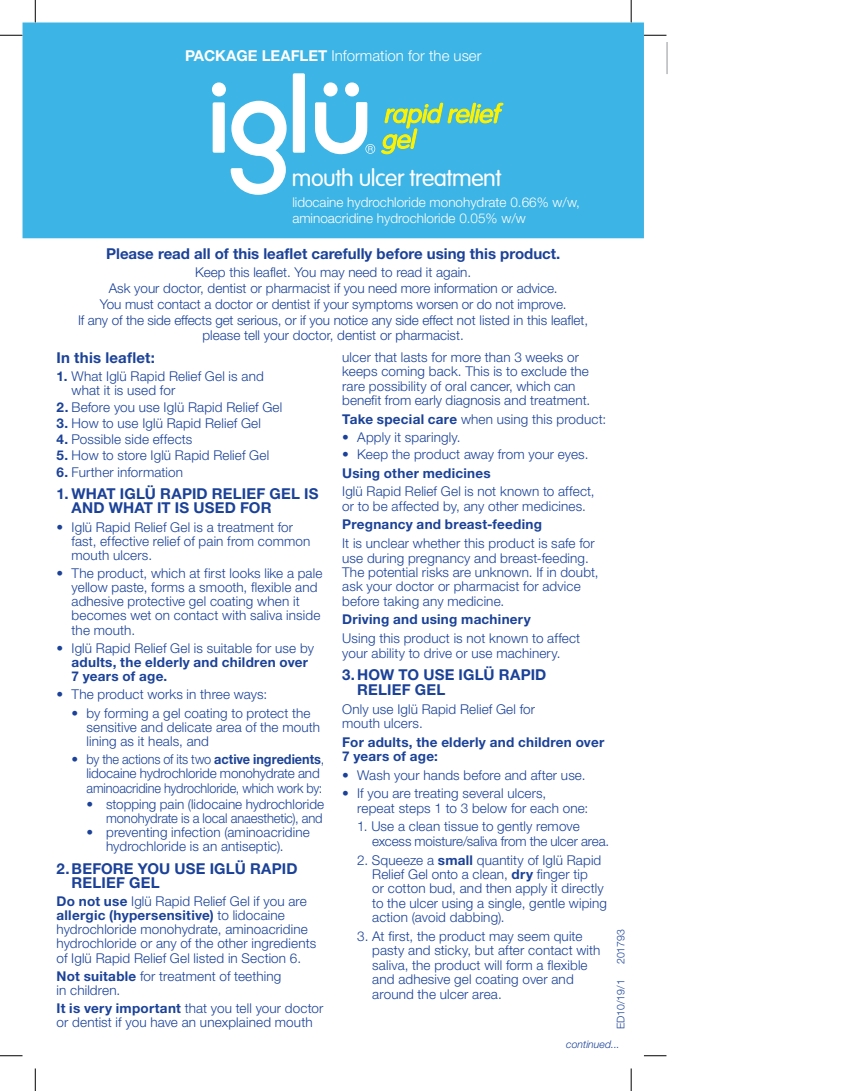
<style>
.page{position:relative;width:844px;height:1091px;background:#fff}
.page>*{position:absolute;margin:0;border:0;box-sizing:border-box;transform-origin:0 0}
.t1{font:300 23.25px "VAG Rounded Std";letter-spacing:-.02em;color:#fff}
.t2{font:700 15px/14.1px "Helvetica Neue LT Std";letter-spacing:.01em;color:#1b4298}
.t3{font:300 15px "Helvetica Neue LT Std";color:#fff}
.t4{font:300 13.5px/14.4px "Helvetica Neue LT Std";letter-spacing:.01em;color:#1b4298}
.t5{font:700 13.5px/14.1px "Helvetica Neue LT Std";letter-spacing:.02em;color:#1b4298}
.t6{font:300 13.5px/14.1px "Helvetica Neue LT Std";letter-spacing:-.01em;color:#1b4298}
.t7{font:300 13.5px/15.8px "Helvetica Neue LT Std";color:#fff}
.t8{font:300 10.5px "Helvetica Neue LT Std";color:#1b4298}
.t9{font:italic 300 10.5px "Helvetica Neue LT Std";color:#1b4298}
.s1{font-weight:700}
</style>
<div class="page">
<div style="left:23px;top:22px;width:620px;height:216px;background:#3cb4e5"></div>
<div style="left:212px;top:102px;width:13px;height:51px;background:#fff;border-radius:2px"></div>
<div style="left:293px;top:73px;width:12px;height:80px;background:#fff;border-radius:2px"></div>
<svg style="left:230px;top:101px;width:56px;height:94px"></svg>
<div style="left:212px;top:82px;width:14px;height:14px;background:#fff;border-radius:50%"></div>
<div style="left:323px;top:82px;width:14px;height:14px;background:#fff;border-radius:50%"></div>
<div style="left:345px;top:82px;width:14px;height:14px;background:#fff;border-radius:50%"></div>
<svg style="left:315px;top:102px;width:60px;height:53px"></svg>
<svg style="left:381px;top:102px;width:122px;height:53px"></svg>
<hr style="left:666px;top:42px;width:1px;height:32px;background:#939598">
<hr style="left:34px;top:0;width:2px;height:23px;background:#fff">
<svg style="left:0;top:35px;width:22px;height:1px"></svg>
<svg style="left:643px;top:35px;width:23px;height:1px"></svg>
<svg style="left:0;top:1055px;width:22px;height:1px"></svg>
<svg style="left:644px;top:1055px;width:22px;height:1px"></svg>
<svg style="left:35px;top:0;width:1px;height:23px"></svg>
<svg style="left:35px;top:1068px;width:1px;height:23px"></svg>
<svg style="left:630px;top:0;width:1px;height:23px"></svg>
<svg style="left:630px;top:1068px;width:1px;height:23px"></svg>
<p class="t3" style="left:185px;top:46px;width:298px"><span class="s1">PACKAGE LEAFLET</span> Information for the user</p>
<h1 class="t1" style="left:292px;top:164px;width:211px">mouth ulcer treatment</h1>
<p class="t7" style="left:292px;top:194px;width:289px">lidocaine hydrochloride monohydrate 0.66% w/w, aminoacridine hydrochloride 0.05% w/w</p>
<p class="t2" style="left:106px;top:247px;width:455px">Please read all of this leaflet carefully before using this product.</p>
<p class="t4" style="left:78px;top:264px;width:511px;line-height:15.8px;text-align:center">Keep this leaflet. You may need to read it again.<br>Ask your doctor, dentist or pharmacist if you need more information or advice.<br>You must contact a doctor or dentist if your symptoms worsen or do not improve.<br>If any of the side effects get serious, or if you notice any side effect not listed in this leaflet, please tell your doctor, dentist or pharmacist.</p>
<p class="t2" style="left:57px;top:350px;width:100px">In this leaflet:</p>
<p class="t4" style="left:72px;top:369px;width:194px;text-indent:-15px"><span class="s1">1.</span> What Iglü Rapid Relief Gel is and what it is used for</p>
<p class="t4" style="left:57px;top:399px;width:227px"><span class="s1">2.</span> Before you use Iglü Rapid Relief Gel</p>
<p class="t4" style="left:57px;top:416px;width:206px"><span class="s1">3.</span> How to use Iglü Rapid Relief Gel</p>
<p class="t4" style="left:57px;top:432px;width:137px"><span class="s1">4.</span> Possible side effects</p>
<p class="t4" style="left:57px;top:448px;width:214px"><span class="s1">5.</span> How to store Iglü Rapid Relief Gel</p>
<p class="t4" style="left:57px;top:464px;width:128px"><span class="s1">6.</span> Further information</p>
<p class="t2" style="left:72px;top:486px;width:248px;text-indent:-15px">1. WHAT IGLÜ RAPID RELIEF GEL IS<br>AND WHAT IT IS USED FOR</p>
<p class="t4" style="left:72px;top:519px;width:240px;text-indent:-15px">• Iglü Rapid Relief Gel is a treatment for fast, effective relief of pain from common mouth ulcers.</p>
<p class="t4" style="left:72px;top:566px;width:252px;text-indent:-15px">• The product, which at first looks like a pale yellow paste, forms a smooth, flexible and adhesive protective gel coating when it becomes wet on contact with saliva inside the mouth.</p>
<p class="t4" style="left:57px;top:641px;width:259px">• Iglü Rapid Relief Gel is suitable for use by</p>
<p class="t5" style="left:72px;top:655px;width:238px">adults, the elderly and children over<br>7 years of age.</p>
<p class="t4" style="left:57px;top:687px;width:212px">• The product works in three ways:</p>
<p class="t4" style="left:87px;top:706px;width:235px;text-indent:-15px">• by forming a gel coating to protect the sensitive and delicate area of the mouth lining as it heals, and</p>
<p class="t6" style="left:87px;top:752px;width:239px;text-indent:-15px">• by the actions of its two <span class="s1">active ingredients</span>, lidocaine hydrochloride monohydrate and aminoacridine hydrochloride, which work by:</p>
<p class="t4" style="left:87px;top:797px;width:239px;text-align:right">• stopping pain (lidocaine hydrochloride monohydrate is a local anaesthetic), and</p>
<p class="t4" style="left:87px;top:825px;width:225px;text-align:center">• preventing infection (aminoacridine hydrochloride is an antiseptic).</p>
<p class="t2" style="left:72px;top:861px;width:227px;text-indent:-15px">2.BEFORE YOU USE IGLÜ RAPID<br>RELIEF GEL</p>
<p class="t4" style="left:57px;top:894px;width:261px"><span class="s1">Do not use</span> Iglü Rapid Relief Gel if you are <span class="s1">allergic (hypersensitive)</span> to lidocaine hydrochloride monohydrate, aminoacridine hydrochloride or any of the other ingredients of Iglü Rapid Relief Gel listed in Section 6.</p>
<p class="t4" style="left:57px;top:969px;width:226px"><span class="s1">Not suitable</span> for treatment of teething in children.</p>
<p class="t4" style="left:57px;top:1001px;width:268px"><span class="s1">It is very important</span> that you tell your doctor or dentist if you have an unexplained mouth</p>
<p class="t4" style="left:342px;top:350px;width:249px">ulcer that lasts for more than 3 weeks or keeps coming back. This is to exclude the rare possibility of oral cancer, which can benefit from early diagnosis and treatment.</p>
<p class="t4" style="left:342px;top:412px;width:265px"><span class="s1">Take special care</span> when using this product:</p>
<p class="t4" style="left:342px;top:430px;width:120px">• Apply it sparingly.</p>
<p class="t4" style="left:342px;top:447px;width:248px">• Keep the product away from your eyes.</p>
<p class="t5" style="left:342px;top:466px;width:150px">Using other medicines</p>
<p class="t4" style="left:342px;top:484px;width:254px">Iglü Rapid Relief Gel is not known to affect, or to be affected by, any other medicines.</p>
<p class="t5" style="left:342px;top:517px;width:201px">Pregnancy and breast-feeding</p>
<p class="t4" style="left:342px;top:536px;width:258px">It is unclear whether this product is safe for use during pregnancy and breast-feeding.<br>The potential risks are unknown. If in doubt, ask your doctor or pharmacist for advice before taking any medicine.</p>
<p class="t5" style="left:342px;top:612px;width:190px">Driving and using machinery</p>
<p class="t4" style="left:342px;top:631px;width:239px">Using this product is not known to affect your ability to drive or use machinery.</p>
<p class="t2" style="left:357px;top:668px;width:190px;text-indent:-15px">3.HOW TO USE IGLÜ RAPID<br>RELIEF GEL</p>
<p class="t4" style="left:342px;top:701px;width:194px">Only use Iglü Rapid Relief Gel for mouth ulcers.</p>
<p class="t5" style="left:342px;top:734px;width:263px">For adults, the elderly and children over<br>7 years of age:</p>
<p class="t4" style="left:342px;top:767px;width:245px">• Wash your hands before and after use.</p>
<p class="t4" style="left:357px;top:786px;width:232px;text-indent:-15px">• If you are treating several ulcers,<br>repeat steps 1 to 3 below for each one:</p>
<p class="t4" style="left:372px;top:819px;width:238px;text-indent:-15px">1. Use a clean tissue to gently remove excess moisture/saliva from the ulcer area.</p>
<p class="t4" style="left:372px;top:852px;width:236px;text-indent:-15px">2. Squeeze a <span class="s1">small</span> quantity of Iglü Rapid Relief Gel onto a clean, <span class="s1">dry</span> finger tip<br>or cotton bud, and then apply it directly to the ulcer using a single, gentle wiping action (avoid dabbing).</p>
<p class="t4" style="left:372px;top:929px;width:230px;text-indent:-15px">3. At first, the product may seem quite pasty and sticky, but after contact with saliva, the product will form a flexible and adhesive gel coating over and around the ulcer area.</p>
<p class="t8" style="left:614px;top:964px;width:37px;rotate:-90deg">201793</p>
<p class="t8" style="left:614px;top:1029px;width:51px;rotate:-90deg">ED10/19/1</p>
<p class="t9" style="left:566px;top:1038px;width:55px">continued...</p>
</div>
